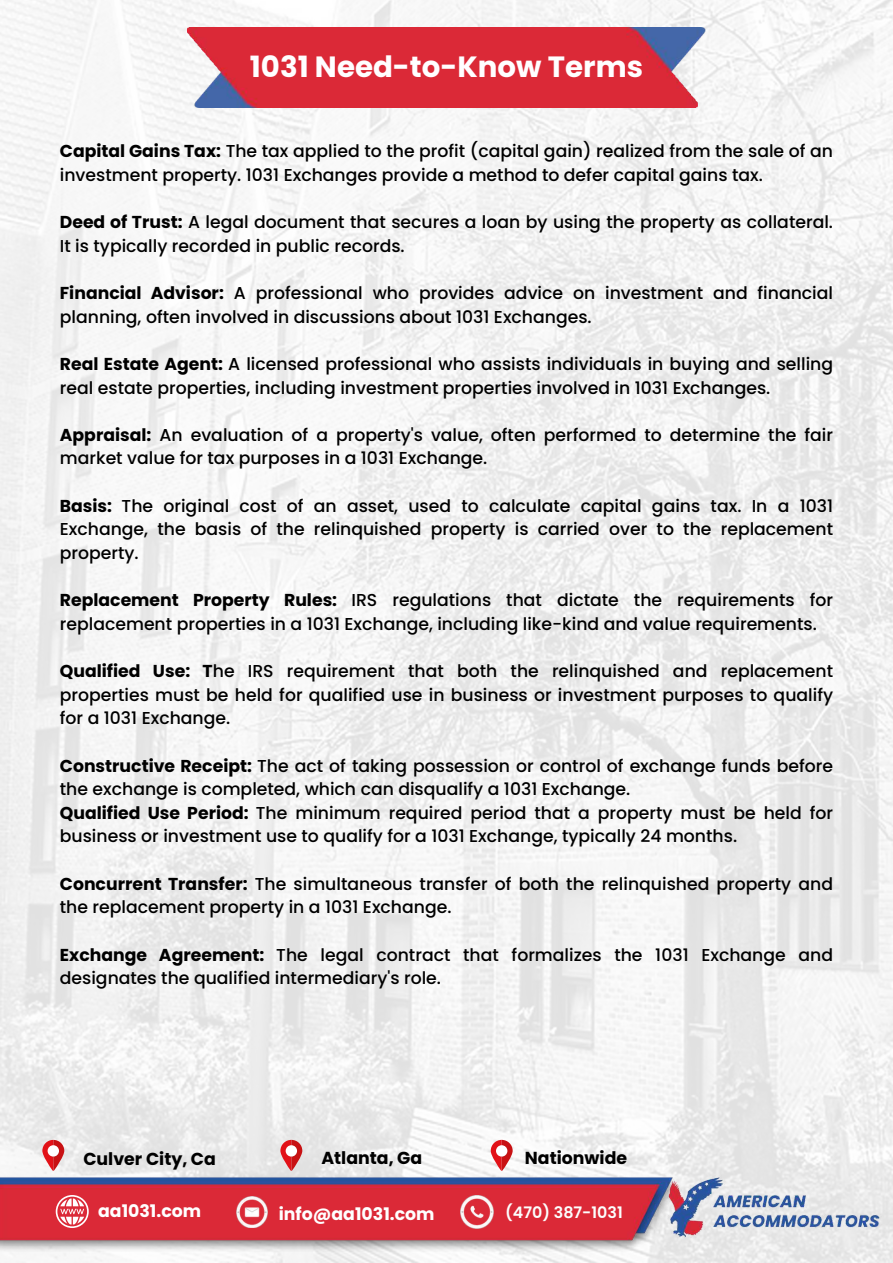
<style>
.page{position:relative;width:893px;height:1263px;background:#fff}
.page>*{position:absolute;margin:0;border:0;box-sizing:border-box;transform-origin:0 0}
.t1{font:700 29.25px "Poppins";color:#fffeff}
.t2{font:700 17.33px "Poppins";color:#000}
.t3{font:700 17.33px "Poppins";color:#fff}
.t4{font:500 17.25px/23.6px "Poppins";color:#000}
.t5{font:600 15.9px "Poppins";color:#fcfffe}
.s1{font-weight:700}
</style>
<div class="page">
<img style="left:0;top:0;width:893px;height:1263px">
<img style="left:187px;top:28px;width:518px;height:79px">
<img style="left:0;top:1175px;width:811px;height:77px">
<img style="left:667px;top:1175px;width:214px;height:67px">
<img style="left:236px;top:1196px;width:32px;height:31px">
<img style="left:460px;top:1195px;width:33px;height:33px">
<svg style="left:42px;top:1140px;width:22px;height:31px"></svg>
<div style="left:48px;top:1145px;width:11px;height:11px;background:#fff;border-radius:50%"></div>
<svg style="left:280px;top:1140px;width:22px;height:31px"></svg>
<div style="left:286px;top:1145px;width:11px;height:11px;background:#fff;border-radius:50%"></div>
<svg style="left:491px;top:1140px;width:21px;height:31px"></svg>
<div style="left:496px;top:1145px;width:11px;height:11px;background:#fff;border-radius:50%"></div>
<svg style="left:56px;top:1195px;width:33px;height:33px"></svg>
<h1 class="t1" style="left:250px;top:46px;width:394px">1031 Need-to-Know Terms</h1>
<p class="t4" style="left:60px;top:139px;width:774px"><span class="s1">Capital Gains Tax:</span> The tax applied to the profit (capital gain) realized from the sale of an investment property. 1031 Exchanges provide a method to defer capital gains tax.</p>
<p class="t4" style="left:60px;top:210px;width:774px"><span class="s1">Deed of Trust:</span> A legal document that secures a loan by using the property as collateral.<br>It is typically recorded in public records.</p>
<p class="t4" style="left:60px;top:281px;width:774px"><span class="s1">Financial Advisor:</span> A professional who provides advice on investment and financial planning, often involved in discussions about 1031 Exchanges.</p>
<p class="t4" style="left:60px;top:352px;width:774px"><span class="s1">Real Estate Agent:</span> A licensed professional who assists individuals in buying and selling real estate properties, including investment properties involved in 1031 Exchanges.</p>
<p class="t4" style="left:60px;top:423px;width:774px"><span class="s1">Appraisal:</span> An evaluation of a property's value, often performed to determine the fair market value for tax purposes in a 1031 Exchange.</p>
<p class="t4" style="left:60px;top:494px;width:774px;text-align:justify"><span class="s1">Basis:</span> The original cost of an asset, used to calculate capital gains tax. In a 1031<br>Exchange, the basis of the relinquished property is carried over to the replacement property.</p>
<p class="t4" style="left:60px;top:588px;width:774px"><span class="s1">Replacement Property Rules:</span> IRS regulations that dictate the requirements for replacement properties in a 1031 Exchange, including like-kind and value requirements.</p>
<p class="t4" style="left:60px;top:659px;width:774px;text-align:justify"><span class="s1">Qualified Use: T</span>he IRS requirement that both the relinquished and replacement properties must be held for qualified use in business or investment purposes to qualify for a 1031 Exchange.</p>
<p class="t4" style="left:60px;top:754px;width:774px"><span class="s1">Constructive Receipt:</span> The act of taking possession or control of exchange funds before the exchange is completed, which can disqualify a 1031 Exchange.<br><span class="s1">Qualified Use Period:</span> The minimum required period that a property must be held for business or investment use to qualify for a 1031 Exchange, typically 24 months.</p>
<p class="t4" style="left:60px;top:872px;width:774px"><span class="s1">Concurrent Transfer:</span> The simultaneous transfer of both the relinquished property and the replacement property in a 1031 Exchange.</p>
<p class="t4" style="left:60px;top:943px;width:774px"><span class="s1">Exchange Agreement:</span> The legal contract that formalizes the 1031 Exchange and designates the qualified intermediary's role.</p>
<p class="t2" style="left:83px;top:1146px;width:134px">Culver City, Ca</p>
<p class="t2" style="left:321px;top:1145px;width:102px">Atlanta, Ga</p>
<p class="t2" style="left:525px;top:1145px;width:104px">Nationwide</p>
<p class="t3" style="left:98px;top:1199px;width:105px">aa1031.com</p>
<p class="t3" style="left:279px;top:1202px;width:157px">info@aa1031.com</p>
<p class="t5" style="left:505px;top:1201px;width:119px">(470) 387-1031</p>
</div>
